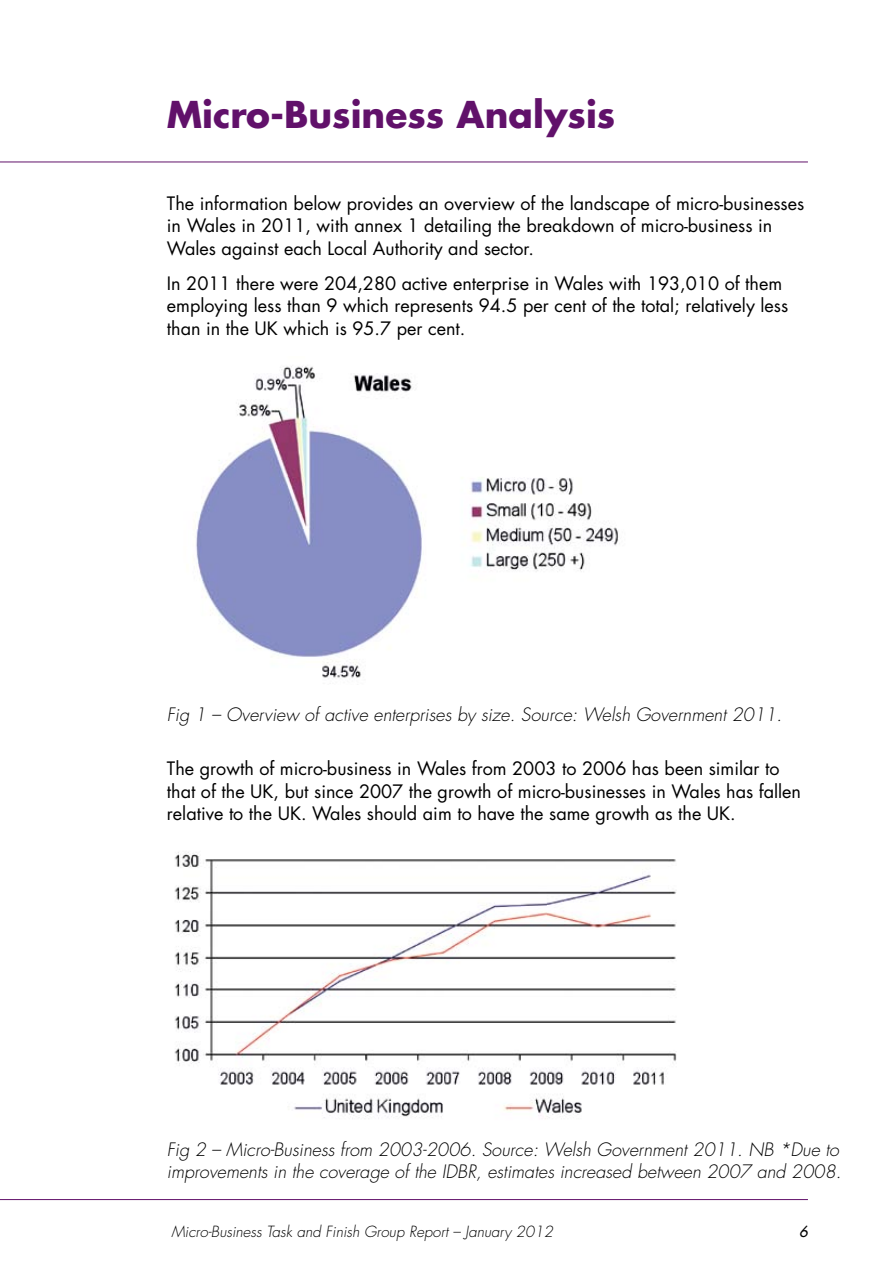
<style>
.page{position:relative;width:893px;height:1263px;background:#fff}
.page>*{position:absolute;margin:0;border:0;box-sizing:border-box;transform-origin:0 0}
.t1{font:700 36px "Futura";color:#61116a}
.t2{font:18px/22.5px "Futura";color:#000}
.t3{font:italic 300 18px/22.5px "Futura";color:#000}
.t4{font:italic 300 15px "Futura";color:#000}
.t5{font:italic 15px "Futura";color:#000}
</style>
<div class="page">
<hr style="left:0;top:162px;width:808px;height:1px;background:#61116a">
<hr style="left:0;top:1199px;width:808px;height:1px;background:#61116a">
<img style="left:196px;top:366px;width:422px;height:312px">
<img style="left:174px;top:852px;width:503px;height:267px">
<h1 class="t1" style="left:167px;top:90px;width:450px">Micro-Business Analysis</h1>
<p class="t2" style="left:167px;top:192px;width:639px">The information below provides an overview of the landscape of micro-businesses in Wales in 2011, with annex 1 detailing the breakdown of micro-business in<br>Wales against each Local Authority and sector.</p>
<p class="t2" style="left:167px;top:272px;width:623px">In 2011 there were 204,280 active enterprise in Wales with 193,010 of them employing less than 9 which represents 94.5 per cent of the total; relatively less than in the UK which is 95.7 per cent.</p>
<p class="t3" style="left:167px;top:703px;width:617px">Fig 1 – Overview of active enterprises by size. Source: Welsh Government 2011.</p>
<p class="t2" style="left:167px;top:757px;width:636px">The growth of micro-business in Wales from 2003 to 2006 has been similar to that of the UK, but since 2007 the growth of micro-businesses in Wales has fallen relative to the UK. Wales should aim to have the same growth as the UK.</p>
<p class="t3" style="left:167px;top:1138px;width:676px">Fig 2 – Micro-Business from 2003-2006. Source: Welsh Government 2011. NB *Due to improvements in the coverage of the IDBR, estimates increased between 2007 and 2008.</p>
<p class="t4" style="left:171px;top:1222px;width:383px">Micro-Business Task and Finish Group Report – January 2012</p>
<p class="t5" style="left:799px;top:1222px;width:10px">6</p>
</div>
